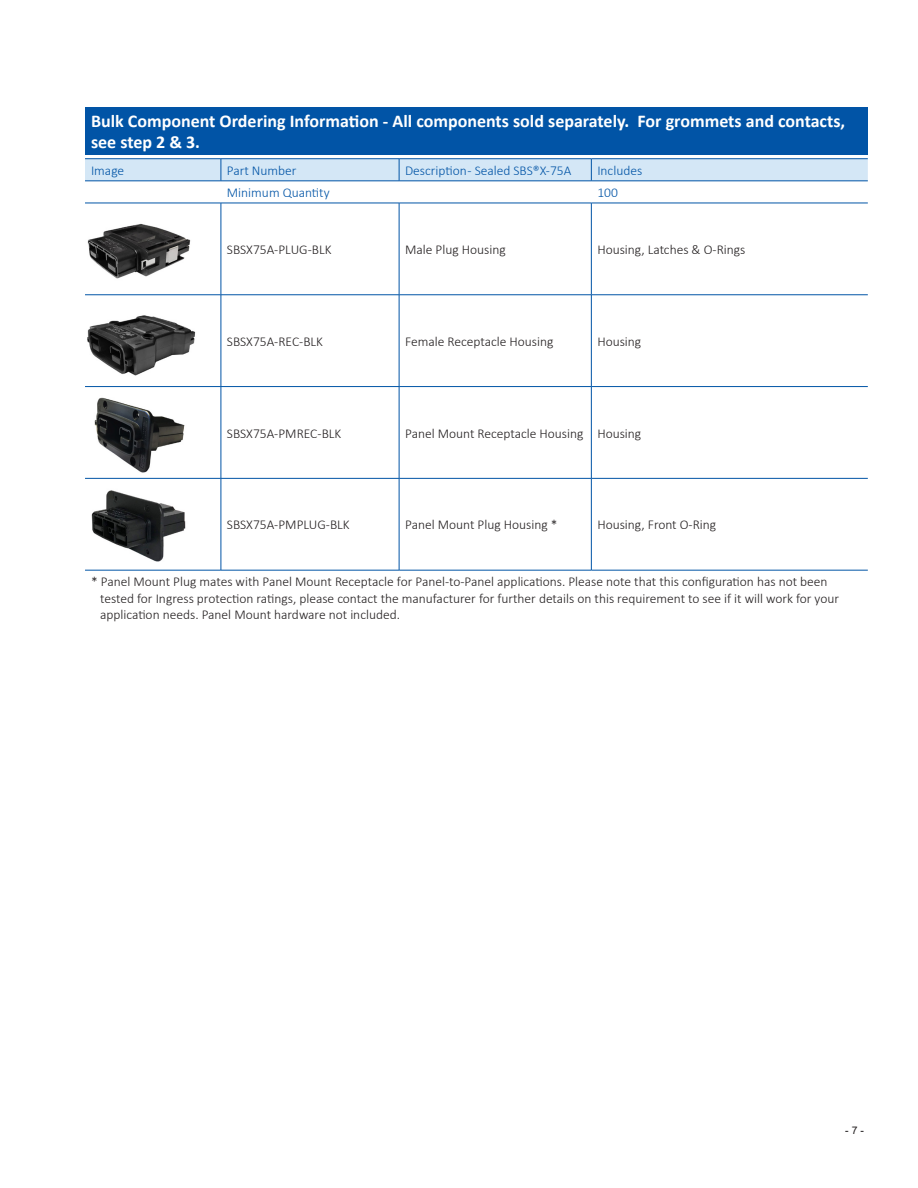
<style>
.page{position:relative;width:918px;height:1188px;background:#fff}
.page>*{position:absolute;margin:0;border:0;box-sizing:border-box;transform-origin:0 0}
.t1{font:700 18px/21.6px "Calibri";color:#fff}
.t2{font:300 13.5px/16.5px "Calibri";color:#231f20}
.t3{font:300 13.5px "Calibri";color:#0154a6}
.t4{font:10.5px "Arial";color:#231f20}
</style>
<div class="page">
<img style="left:90px;top:397px;width:98px;height:81px">
<img style="left:87px;top:315px;width:109px;height:61px">
<img style="left:87px;top:223px;width:104px;height:56px">
<img style="left:91px;top:490px;width:95px;height:72px">
<div style="left:85px;top:107px;width:783px;height:47px;background:#0154a6"></div>
<hr style="left:85px;top:158px;width:136px;height:1px;background:#0154a6">
<hr style="left:221px;top:158px;width:178px;height:1px;background:#0154a6">
<hr style="left:399px;top:158px;width:192px;height:1px;background:#0154a6">
<hr style="left:591px;top:158px;width:277px;height:1px;background:#0154a6">
<svg style="left:85px;top:159px;width:783px;height:22px;background:#cae0f2"></svg>
<hr style="left:85px;top:181px;width:136px;height:1px;background:#0154a6">
<hr style="left:221px;top:181px;width:178px;height:1px;background:#0154a6">
<hr style="left:399px;top:181px;width:192px;height:1px;background:#0154a6">
<hr style="left:591px;top:181px;width:277px;height:1px;background:#0154a6">
<hr style="left:85px;top:203px;width:136px;height:1px;background:#0154a6">
<hr style="left:221px;top:203px;width:178px;height:1px;background:#0154a6">
<hr style="left:221px;top:203px;width:1px;height:92px;background:#0154a6">
<hr style="left:399px;top:203px;width:192px;height:1px;background:#0154a6">
<hr style="left:399px;top:203px;width:1px;height:92px;background:#0154a6">
<hr style="left:591px;top:203px;width:277px;height:1px;background:#0154a6">
<hr style="left:591px;top:203px;width:1px;height:92px;background:#0154a6">
<hr style="left:85px;top:295px;width:136px;height:1px;background:#0154a6">
<hr style="left:221px;top:295px;width:178px;height:1px;background:#0154a6">
<hr style="left:221px;top:295px;width:1px;height:91px;background:#0154a6">
<hr style="left:399px;top:295px;width:192px;height:1px;background:#0154a6">
<hr style="left:399px;top:295px;width:1px;height:91px;background:#0154a6">
<hr style="left:591px;top:295px;width:277px;height:1px;background:#0154a6">
<hr style="left:591px;top:295px;width:1px;height:91px;background:#0154a6">
<hr style="left:85px;top:386px;width:136px;height:1px;background:#0154a6">
<hr style="left:221px;top:386px;width:178px;height:1px;background:#0154a6">
<hr style="left:221px;top:387px;width:1px;height:91px;background:#0154a6">
<hr style="left:399px;top:386px;width:192px;height:1px;background:#0154a6">
<hr style="left:399px;top:387px;width:1px;height:91px;background:#0154a6">
<hr style="left:591px;top:386px;width:277px;height:1px;background:#0154a6">
<hr style="left:591px;top:387px;width:1px;height:91px;background:#0154a6">
<hr style="left:85px;top:478px;width:136px;height:1px;background:#0154a6">
<hr style="left:221px;top:478px;width:178px;height:1px;background:#0154a6">
<hr style="left:221px;top:479px;width:1px;height:91px;background:#0154a6">
<hr style="left:399px;top:478px;width:192px;height:1px;background:#0154a6">
<hr style="left:399px;top:479px;width:1px;height:91px;background:#0154a6">
<hr style="left:591px;top:478px;width:277px;height:1px;background:#0154a6">
<hr style="left:591px;top:479px;width:1px;height:91px;background:#0154a6">
<hr style="left:85px;top:570px;width:136px;height:1px;background:#0154a6">
<hr style="left:221px;top:570px;width:178px;height:1px;background:#0154a6">
<hr style="left:399px;top:570px;width:192px;height:1px;background:#0154a6">
<hr style="left:591px;top:570px;width:277px;height:1px;background:#0154a6">
<h1 class="t1" style="left:91px;top:110px;width:756px">Bulk Component Ordering Information - All components sold separately. For grommets and contacts, see step 2 &amp; 3.</h1>
<p class="t3" style="left:91px;top:162px;width:35px">Image</p>
<p class="t3" style="left:227px;top:162px;width:71px">Part Number</p>
<p class="t3" style="left:405px;top:162px;width:168px">Description - Sealed SBS®X-75A</p>
<p class="t3" style="left:597px;top:162px;width:46px">Includes</p>
<p class="t3" style="left:227px;top:184px;width:104px">Minimum Quantity</p>
<p class="t3" style="left:597px;top:184px;width:22px">100</p>
<p class="t2" style="left:227px;top:241px;width:106px">SBSX75A-PLUG-BLK</p>
<p class="t2" style="left:405px;top:241px;width:102px">Male Plug Housing</p>
<p class="t2" style="left:597px;top:241px;width:150px">Housing, Latches &amp; O-Rings</p>
<p class="t2" style="left:227px;top:333px;width:98px">SBSX75A-REC-BLK</p>
<p class="t2" style="left:405px;top:333px;width:150px">Female Receptacle Housing</p>
<p class="t2" style="left:597px;top:333px;width:45px">Housing</p>
<p class="t2" style="left:227px;top:425px;width:116px">SBSX75A-PMREC-BLK</p>
<p class="t2" style="left:405px;top:425px;width:238px">Panel Mount Receptacle Housing Housing</p>
<p class="t2" style="left:227px;top:516px;width:124px">SBSX75A-PMPLUG-BLK</p>
<p class="t2" style="left:405px;top:516px;width:154px">Panel Mount Plug Housing *</p>
<p class="t2" style="left:597px;top:516px;width:120px">Housing, Front O-Ring</p>
<p class="t2" style="left:100px;top:573px;width:740px;text-indent:-9px">* Panel Mount Plug mates with Panel Mount Receptacle for Panel-to-Panel applications. Please note that this configuration has not been tested for Ingress protection ratings, please contact the manufacturer for further details on this requirement to see if it will work for your application needs. Panel Mount hardware not included.</p>
<p class="t4" style="left:845px;top:1123px;width:20px">- 7 -</p>
</div>
